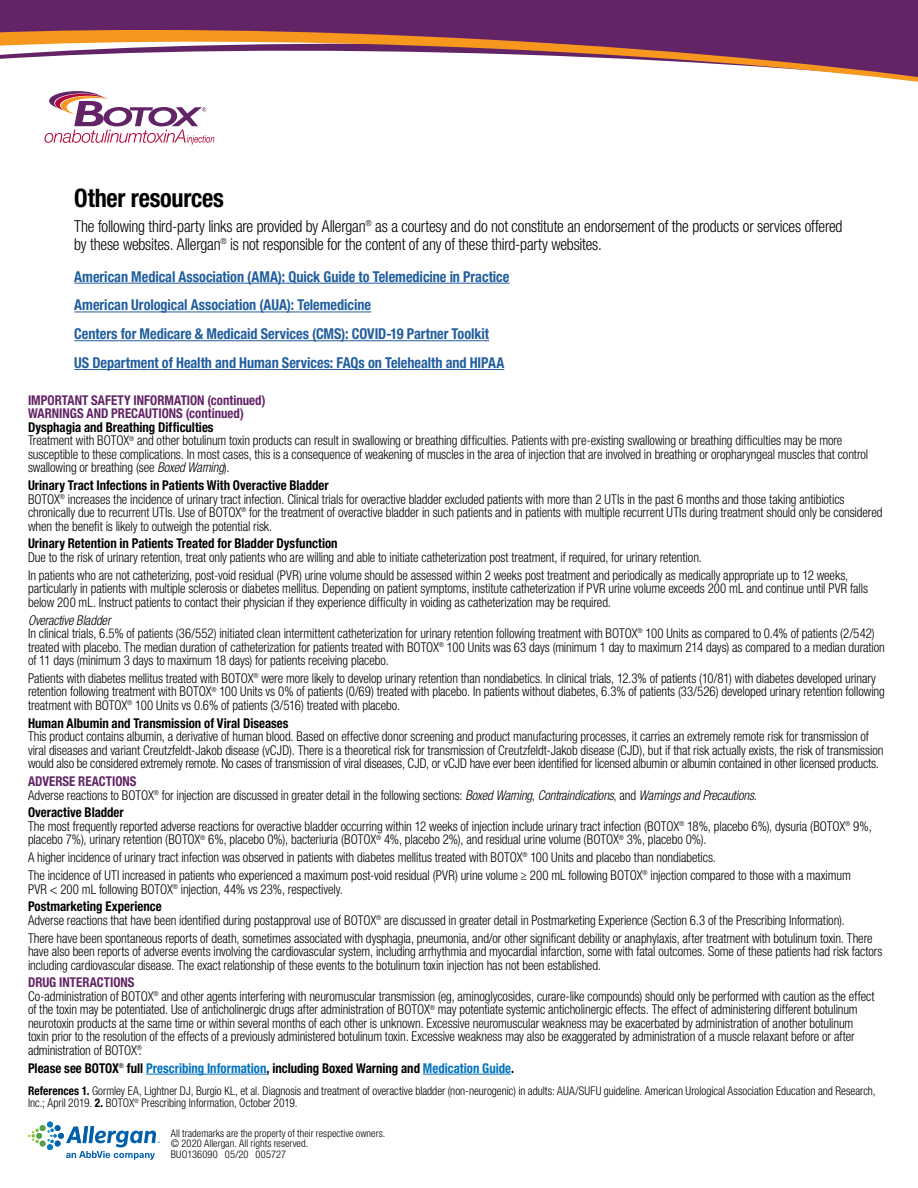
<style>
.page{position:relative;width:918px;height:1188px;background:#fff}
.page>*{position:absolute;margin:0;border:0;box-sizing:border-box;transform-origin:0 0}
.t1{font:700 condensed 25.5px "Helvetica Neue LT Std";letter-spacing:-.01em;color:#000;scale:.95 1}
.t2{font:300 condensed 16.5px/18px "Helvetica Neue LT Std";letter-spacing:-.015em;color:#000;scale:.95 1}
.t3{font:700 condensed 15px/28.8px "Helvetica Neue LT Std";letter-spacing:-.005em;color:#215e9e;scale:.95 1}
.t4{font:300 condensed 13.5px/13.5px "Helvetica Neue LT Std";letter-spacing:-.005em;color:#000;scale:.95 1}
.t5{font:700 condensed 13.5px "Helvetica Neue LT Std";color:#000;scale:.95 1}
.t6{font:700 condensed 13.5px/13.5px "Helvetica Neue LT Std";color:#622466;scale:.95 1}
.t7{font:300 condensed 12px/12px "Helvetica Neue LT Std";color:#000;scale:.95 1}
.t8{font:300 condensed 10.5px/10.5px "Helvetica Neue LT Std";letter-spacing:.005em;color:#000}
.s1{font-weight:700}
.s2{font-style:italic}
.s3{font-weight:700;color:#622466}
.s4{color:#0072bc}
</style>
<div class="page">
<div style="left:0;top:0;width:918px;height:82px;background:#622466"></div>
<svg style="left:0;top:30px;width:511px;height:11px;fill:#f8971d"></svg>
<svg style="left:0;top:41px;width:918px;height:104px"></svg>
<hr style="left:146px;top:1074px;width:120px;height:1px;background:#0072bc">
<hr style="left:423px;top:1074px;width:88px;height:1px;background:#0072bc">
<svg style="left:28px;top:1122px;width:132px;height:38px"></svg>
<hr style="left:74px;top:283px;width:436px;height:1px;background:#215e9e">
<hr style="left:74px;top:312px;width:297px;height:1px;background:#215e9e">
<hr style="left:74px;top:340px;width:415px;height:1px;background:#215e9e">
<hr style="left:74px;top:369px;width:430px;height:1px;background:#215e9e">
<h1 class="t1" style="left:74px;top:183px;width:159px">Other resources</h1>
<p class="t2" style="left:74px;top:217px;width:810px">The following third-party links are provided by Allergan<sup>®</sup> as a courtesy and do not constitute an endorsement of the products or services offered by these websites. Allergan<sup>®</sup> is not responsible for the content of any of these third-party websites.</p>
<p class="t3" style="left:74px;top:262px;width:460px">American Medical Association (AMA): Quick Guide to Telemedicine in Practice American Urological Association (AUA): Telemedicine<br>Centers for Medicare &amp; Medicaid Services (CMS): COVID-19 Partner Toolkit<br>US Department of Health and Human Services: FAQs on Telehealth and HIPAA</p>
<p class="t6" style="left:28px;top:393px;width:252px">IMPORTANT SAFETY INFORMATION (continued)<br>WARNINGS AND PRECAUTIONS (continued)</p>
<p class="t4" style="left:28px;top:420px;width:886px"><span class="s1">Dysphagia and Breathing Difficulties<br></span>Treatment with BOTOX<sup>®</sup> and other botulinum toxin products can result in swallowing or breathing difficulties. Patients with pre-existing swallowing or breathing difficulties may be more susceptible to these complications. In most cases, this is a consequence of weakening of muscles in the area of injection that are involved in breathing or oropharyngeal muscles that control swallowing or breathing (see <span class="s2">Boxed Warning</span>).</p>
<p class="t4" style="left:28px;top:478px;width:901px"><span class="s1">Urinary Tract Infections in Patients With Overactive Bladder<br></span>BOTOX<sup>®</sup> increases the incidence of urinary tract infection. Clinical trials for overactive bladder excluded patients with more than 2 UTIs in the past 6 months and those taking antibiotics chronically due to recurrent UTIs. Use of BOTOX<sup>®</sup> for the treatment of overactive bladder in such patients and in patients with multiple recurrent UTIs during treatment should only be considered when the benefit is likely to outweigh the potential risk.</p>
<p class="t5" style="left:28px;top:535px;width:327px">Urinary Retention in Patients Treated for Bladder Dysfunction</p>
<p class="t4" style="left:28px;top:548px;width:865px;line-height:17.9px">Due to the risk of urinary retention, treat only patients who are willing and able to initiate catheterization post treatment, if required, for urinary retention.<br>In patients who are not catheterizing, post-void residual (PVR) urine volume should be assessed within 2 weeks post treatment and periodically as medically appropriate up to 12 weeks,</p>
<p class="t4" style="left:28px;top:582px;width:886px">particularly in patients with multiple sclerosis or diabetes mellitus. Depending on patient symptoms, institute catheterization if PVR urine volume exceeds 200 mL and continue until PVR falls below 200 mL. Instruct patients to contact their physician if they experience difficulty in voiding as catheterization may be required.</p>
<p class="t4" style="left:28px;top:613px;width:904px"><span class="s2">Overactive Bladder<br></span>In clinical trials, 6.5% of patients (36/552) initiated clean intermittent catheterization for urinary retention following treatment with BOTOX<sup>®</sup> 100 Units as compared to 0.4% of patients (2/542) treated with placebo. The median duration of catheterization for patients treated with BOTOX<sup>®</sup> 100 Units was 63 days (minimum 1 day to maximum 214 days) as compared to a median duration of 11 days (minimum 3 days to maximum 18 days) for patients receiving placebo.</p>
<p class="t4" style="left:28px;top:671px;width:903px">Patients with diabetes mellitus treated with BOTOX<sup>®</sup> were more likely to develop urinary retention than nondiabetics. In clinical trials, 12.3% of patients (10/81) with diabetes developed urinary retention following treatment with BOTOX<sup>®</sup> 100 Units vs 0% of patients (0/69) treated with placebo. In patients without diabetes, 6.3% of patients (33/526) developed urinary retention following treatment with BOTOX<sup>®</sup> 100 Units vs 0.6% of patients (3/516) treated with placebo.</p>
<p class="t5" style="left:28px;top:715px;width:276px">Human Albumin and Transmission of Viral Diseases</p>
<p class="t4" style="left:28px;top:730px;width:902px">This product contains albumin, a derivative of human blood. Based on effective donor screening and product manufacturing processes, it carries an extremely remote risk for transmission of viral diseases and variant Creutzfeldt-Jakob disease (vCJD). There is a theoretical risk for transmission of Creutzfeldt-Jakob disease (CJD), but if that risk actually exists, the risk of transmission would also be considered extremely remote. No cases of transmission of viral diseases, CJD, or vCJD have ever been identified for licensed albumin or albumin contained in other licensed products.</p>
<p class="t4" style="left:28px;top:774px;width:769px"><span class="s3">ADVERSE REACTIONS<br></span>Adverse reactions to BOTOX<sup>®</sup> for injection are discussed in greater detail in the following sections: <span class="s2">Boxed Warning</span>, <span class="s2">Contraindications</span>, and <span class="s2">Warnings and Precautions</span>.</p>
<p class="t4" style="left:28px;top:806px;width:890px"><span class="s1">Overactive Bladder<br></span>The most frequently reported adverse reactions for overactive bladder occurring within 12 weeks of injection include urinary tract infection (BOTOX<sup>®</sup> 18%, placebo 6%), dysuria (BOTOX<sup>®</sup> 9%, placebo 7%), urinary retention (BOTOX<sup>®</sup> 6%, placebo 0%), bacteriuria (BOTOX<sup>®</sup> 4%, placebo 2%), and residual urine volume (BOTOX<sup>®</sup> 3%, placebo 0%).</p>
<p class="t4" style="left:28px;top:848px;width:868px;line-height:17.9px">A higher incidence of urinary tract infection was observed in patients with diabetes mellitus treated with BOTOX<sup>®</sup> 100 Units and placebo than nondiabetics.<br>The incidence of UTI increased in patients who experienced a maximum post-void residual (PVR) urine volume ≥ 200 mL following BOTOX<sup>®</sup> injection compared to those with a maximum</p>
<p class="t4" style="left:28px;top:880px;width:333px;line-height:17.9px">PVR &lt; 200 mL following BOTOX<sup>®</sup> injection, 44% vs 23%, respectively.<br><span class="s1">Postmarketing Experience</span></p>
<p class="t4" style="left:28px;top:911px;width:891px;line-height:17.9px">Adverse reactions that have been identified during postapproval use of BOTOX<sup>®</sup> are discussed in greater detail in Postmarketing Experience (Section 6.3 of the Prescribing Information).<br>There have been spontaneous reports of death, sometimes associated with dysphagia, pneumonia, and/or other significant debility or anaphylaxis, after treatment with botulinum toxin. There</p>
<p class="t4" style="left:28px;top:945px;width:901px">have also been reports of adverse events involving the cardiovascular system, including arrhythmia and myocardial infarction, some with fatal outcomes. Some of these patients had risk factors including cardiovascular disease. The exact relationship of these events to the botulinum toxin injection has not been established.</p>
<p class="t4" style="left:28px;top:976px;width:892px"><span class="s3">DRUG INTERACTIONS<br></span>Co-administration of BOTOX<sup>®</sup> and other agents interfering with neuromuscular transmission (eg, aminoglycosides, curare-like compounds) should only be performed with caution as the effect of the toxin may be potentiated. Use of anticholinergic drugs after administration of BOTOX<sup>®</sup> may potentiate systemic anticholinergic effects. The effect of administering different botulinum neurotoxin products at the same time or within several months of each other is unknown. Excessive neuromuscular weakness may be exacerbated by administration of another botulinum toxin prior to the resolution of the effects of a previously administered botulinum toxin. Excessive weakness may also be exaggerated by administration of a muscle relaxant before or after administration of BOTOX<sup>®</sup>.</p>
<p class="t5" style="left:28px;top:1060px;width:513px">Please see BOTOX<sup>®</sup> full <span class="s4">Prescribing Information</span>, including Boxed Warning and <span class="s4">Medication Guide</span>.</p>
<p class="t7" style="left:28px;top:1085px;width:894px"><span class="s1">References 1.</span> Gormley EA, Lightner DJ, Burgio KL, et al. Diagnosis and treatment of overactive bladder (non-neurogenic) in adults: AUA/SUFU guideline. American Urological Association Education and Research,<br>Inc.; April 2019. <span class="s1">2.</span> BOTOX<sup>®</sup> Prescribing Information, October 2019.</p>
<p class="t8" style="left:171px;top:1128px;width:216px">All trademarks are the property of their respective owners. © 2020 Allergan. All rights reserved.<br>BUO136090 05/20 005727</p>
</div>
